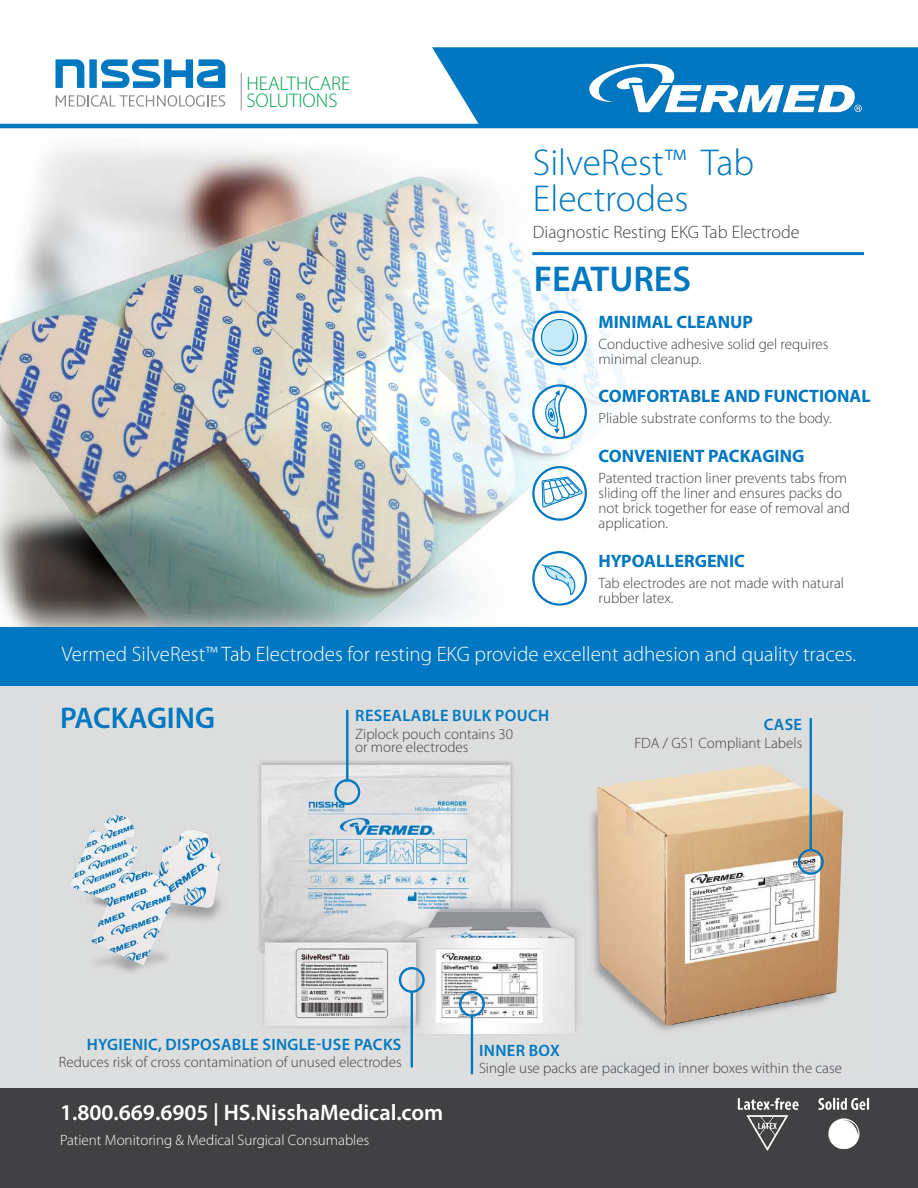
<style>
.page{position:relative;width:918px;height:1188px;background:#fff}
.page>*{position:absolute;margin:0;border:0;box-sizing:border-box;transform-origin:0 0}
.t1{font:300 37.5px/36px "Myriad Pro";color:#0077c0}
.t2{font:600 36px "Myriad Pro";color:#0077c0}
.t3{font:600 30px "Myriad Pro";color:#0077c0}
.t4{font:600 22.5px "Myriad Pro";color:#fff}
.t5{font:300 21px "Myriad Pro";color:#fff}
.t6{font:300 19.8px/17.1px "Myriad Pro";color:#00a14b}
.t7{font:700 18px "Myriad Pro";color:#0077c0}
.t8{font:300 18px "Myriad Pro";color:#414042}
.t9{font:600 16.5px "Myriad Pro";letter-spacing:.02em;color:#0077c0}
.t10{font:300 15px/15px "Myriad Pro";color:#414042}
.t11{font:300 15px "Myriad Pro";color:#fff}
</style>
<div class="page">
<img style="left:0;top:239px;width:918px;height:389px">
<svg style="left:0;top:128px;width:918px;height:111px"></svg>
<div style="left:0;top:663px;width:918px;height:449px;background:#dcddde"></div>
<img style="left:71px;top:709px;width:773px;height:358px">
<hr style="left:0;top:124px;width:918px;height:4px;background:#0077c0">
<div style="left:0;top:1089px;width:918px;height:99px;background:#414042"></div>
<img style="left:722px;top:1088px;width:76px;height:63px">
<img style="left:798px;top:1088px;width:92px;height:61px">
<svg style="left:533px;top:312px;width:53px;height:52px"></svg>
<div style="left:532px;top:311px;width:55px;height:54px;border:2px solid #0077c0;border-radius:50%"></div>
<div style="left:542px;top:320px;width:35px;height:35px;background:#c7eaf8;border-radius:50%"></div>
<div style="left:541px;top:319px;width:37px;height:37px;border:1px solid #0077c0;border-radius:50%"></div>
<svg style="left:548px;top:328px;width:26px;height:24px"></svg>
<svg style="left:533px;top:467px;width:53px;height:53px"></svg>
<div style="left:532px;top:466px;width:55px;height:55px;border:2px solid #0077c0;border-radius:50%"></div>
<svg style="left:542px;top:477px;width:41px;height:69px"></svg>
<hr style="left:532px;top:252px;width:332px;height:3px;background:#0077c0">
<div style="left:0;top:628px;width:918px;height:58px;background:#0077c0"></div>
<svg style="left:534px;top:552px;width:52px;height:52px"></svg>
<div style="left:532px;top:551px;width:55px;height:55px;border:2px solid #0077c1;border-radius:50%"></div>
<svg style="left:541px;top:564px;width:37px;height:36px"></svg>
<div style="left:399px;top:967px;width:26px;height:26px;border:2px solid #0077c0;border-radius:50%"></div>
<hr style="left:411px;top:992px;width:2px;height:75px;background:#0077c0">
<div style="left:798px;top:849px;width:26px;height:26px;border:2px solid #0077c0;border-radius:50%"></div>
<hr style="left:810px;top:718px;width:2px;height:133px;background:#0077c0">
<div style="left:334px;top:779px;width:26px;height:26px;border:2px solid #0077c0;border-radius:50%"></div>
<hr style="left:346px;top:710px;width:2px;height:71px;background:#0077c0">
<div style="left:459px;top:991px;width:26px;height:26px;border:2px solid #0077c0;border-radius:50%"></div>
<hr style="left:471px;top:1016px;width:2px;height:58px;background:#0077c0">
<div style="left:534px;top:386px;width:52px;height:52px;background:#fff;border-radius:50%"></div>
<div style="left:532px;top:384px;width:55px;height:55px;border:2px solid #0077c1;border-radius:50%"></div>
<svg style="left:544px;top:385px;width:25px;height:54px"></svg>
<svg style="left:432px;top:47px;width:486px;height:77px;background:#1783c5"></svg>
<img style="left:579px;top:56px;width:294px;height:58px">
<svg style="left:56px;top:59px;width:28px;height:29px"></svg>
<div style="left:89px;top:59px;width:8px;height:29px;background:#0077c1"></div>
<svg style="left:101px;top:59px;width:124px;height:29px"></svg>
<svg style="left:56px;top:95px;width:169px;height:12px"></svg>
<hr style="left:241px;top:73px;width:1px;height:37px;background:#8a8c8e">
<h3 class="t6" style="left:246px;top:75px;width:106px">HEALTHCARE<br>SOLUTIONS</h3>
<h1 class="t1" style="left:533px;top:145px;width:223px">SilveRest™ Tab<br>Electrodes</h1>
<p class="t8" style="left:533px;top:222px;width:268px">Diagnostic Resting EKG Tab Electrode</p>
<h2 class="t2" style="left:534px;top:256px;width:159px">FEATURES</h2>
<p class="t7" style="left:599px;top:310px;width:156px">MINIMAL CLEANUP</p>
<p class="t10" style="left:599px;top:337px;width:231px">Conductive adhesive solid gel requires minimal cleanup.</p>
<p class="t7" style="left:599px;top:384px;width:273px">COMFORTABLE AND FUNCTIONAL</p>
<p class="t10" style="left:599px;top:410px;width:235px">Pliable substrate conforms to the body.</p>
<p class="t7" style="left:599px;top:444px;width:207px">CONVENIENT PACKAGING</p>
<p class="t10" style="left:599px;top:470px;width:253px">Patented traction liner prevents tabs from sliding off the liner and ensures packs do not brick together for ease of removal and application.</p>
<p class="t7" style="left:599px;top:549px;width:148px">HYPOALLERGENIC</p>
<p class="t10" style="left:599px;top:575px;width:247px">Tab electrodes are not made with natural rubber latex.</p>
<h3 class="t5" style="left:62px;top:642px;width:796px">Vermed SilveRest™ Tab Electrodes for resting EKG provide excellent adhesion and quality traces.</h3>
<h3 class="t3" style="left:60px;top:699px;width:157px">PACKAGING</h3>
<p class="t9" style="left:355px;top:705px;width:195px">RESEALABLE BULK POUCH</p>
<p class="t10" style="left:355px;top:727px;width:160px;line-height:12.9px">Ziplock pouch contains 30 or more electrodes</p>
<p class="t9" style="left:764px;top:714px;width:40px">CASE</p>
<p class="t10" style="left:634px;top:736px;width:169px">FDA / GS1 Compliant Labels</p>
<p class="t9" style="left:87px;top:1034px;width:316px">HYGIENIC, DISPOSABLE SINGLE-USE PACKS</p>
<p class="t10" style="left:59px;top:1055px;width:344px">Reduces risk of cross contamination of unused electrodes</p>
<h3 class="t4" style="left:60px;top:1098px;width:385px">1.800.669.6905 | HS.NisshaMedical.com</h3>
<p class="t11" style="left:60px;top:1132px;width:311px">Patient Monitoring &amp; Medical Surgical Consumables</p>
<p class="t9" style="left:479px;top:1040px;width:82px">INNER BOX</p>
<p class="t10" style="left:479px;top:1061px;width:364px">Single use packs are packaged in inner boxes within the case</p>
</div>
